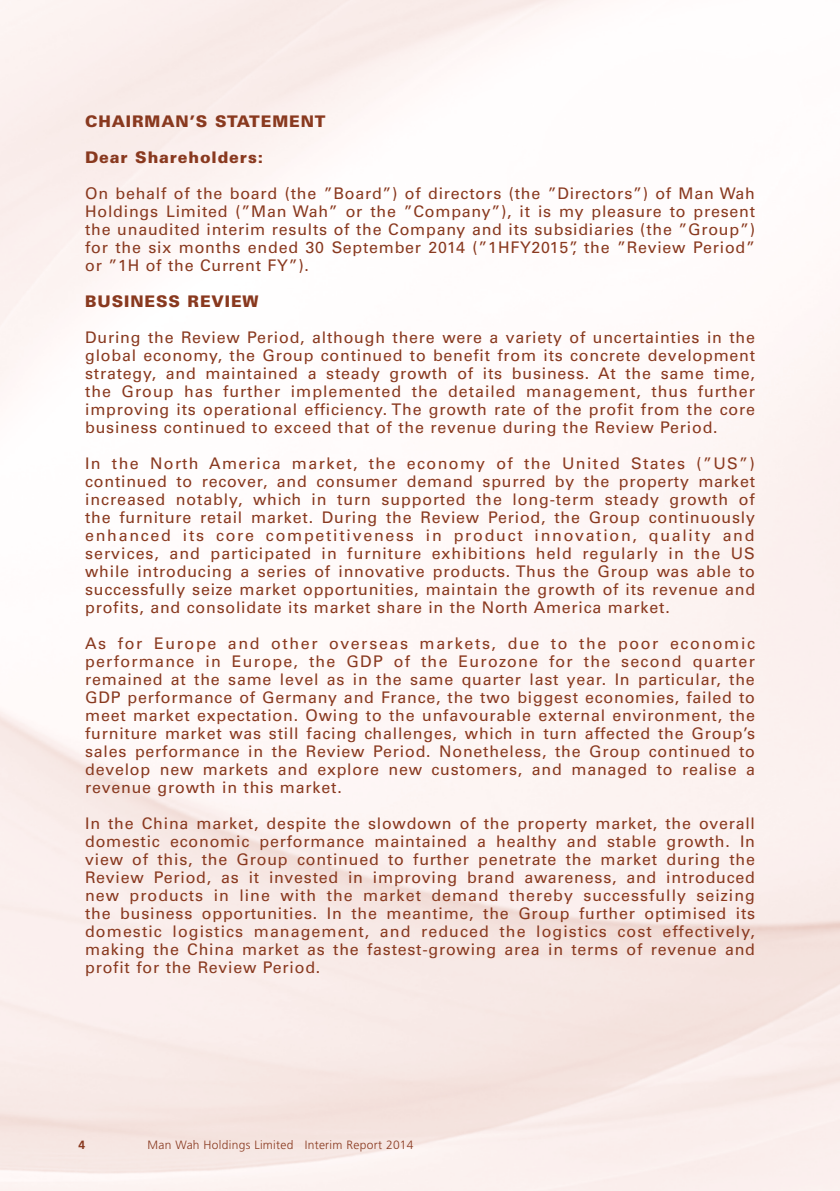
<style>
.page{position:relative;width:840px;height:1191px;background:#fff}
.page>*{position:absolute;margin:0;border:0;box-sizing:border-box;transform-origin:0 0}
.t1{font:16px/18px "Univers LT Std";letter-spacing:.05em;color:#89391f;text-align:justify}
.t2{font:900 16px "Univers LT Std";letter-spacing:.055em;color:#89391f}
.t3{font:300 12px "Frutiger LT Std";letter-spacing:.025em;color:#89391f}
.t4{font:700 12px "Frutiger LT Std";color:#89391f}
</style>
<div class="page">
<p class="t2" style="left:85px;top:111px;width:242px">CHAIRMAN’S STATEMENT</p>
<p class="t2" style="left:85px;top:147px;width:179px">Dear Shareholders:</p>
<p class="t1" style="left:85px;top:184px;width:671px">On behalf of the board (the ”Board”) of directors (the ”Directors”) of Man Wah Holdings Limited (”Man Wah” or the ”Company”), it is my pleasure to present the unaudited interim results of the Company and its subsidiaries (the ”Group”) for the six months ended 30 September 2014 (”1HFY2015”, the ”Review Period” or ”1H of the Current FY”).</p>
<p class="t2" style="left:85px;top:291px;width:175px">BUSINESS REVIEW</p>
<p class="t1" style="left:85px;top:328px;width:671px">During the Review Period, although there were a variety of uncertainties in the global economy, the Group continued to benefit from its concrete development strategy, and maintained a steady growth of its business. At the same time, the Group has further implemented the detailed management, thus further improving its operational efficiency. The growth rate of the profit from the core business continued to exceed that of the revenue during the Review Period.</p>
<p class="t1" style="left:85px;top:454px;width:671px">In the North America market, the economy of the United States (”US”) continued to recover, and consumer demand spurred by the property market increased notably, which in turn supported the long-term steady growth of the furniture retail market. During the Review Period, the Group continuously enhanced its core competitiveness in product innovation, quality and services, and participated in furniture exhibitions held regularly in the US while introducing a series of innovative products. Thus the Group was able to successfully seize market opportunities, maintain the growth of its revenue and profits, and consolidate its market share in the North America market.</p>
<p class="t1" style="left:85px;top:634px;width:671px">As for Europe and other overseas markets, due to the poor economic performance in Europe, the GDP of the Eurozone for the second quarter remained at the same level as in the same quarter last year. In particular, the GDP performance of Germany and France, the two biggest economies, failed to meet market expectation. Owing to the unfavourable external environment, the furniture market was still facing challenges, which in turn affected the Group’s sales performance in the Review Period. Nonetheless, the Group continued to develop new markets and explore new customers, and managed to realise a revenue growth in this market.</p>
<p class="t1" style="left:85px;top:814px;width:671px">In the China market, despite the slowdown of the property market, the overall domestic economic performance maintained a healthy and stable growth. In view of this, the Group continued to further penetrate the market during the Review Period, as it invested in improving brand awareness, and introduced new products in line with the market demand thereby successfully seizing the business opportunities. In the meantime, the Group further optimised its domestic logistics management, and reduced the logistics cost effectively, making the China market as the fastest-growing area in terms of revenue and profit for the Review Period.</p>
<p class="t4" style="left:78px;top:1137px;width:8px">4</p>
<p class="t3" style="left:147px;top:1137px;width:267px">Man Wah Holdings Limited Interim Report 2014</p>
</div>
